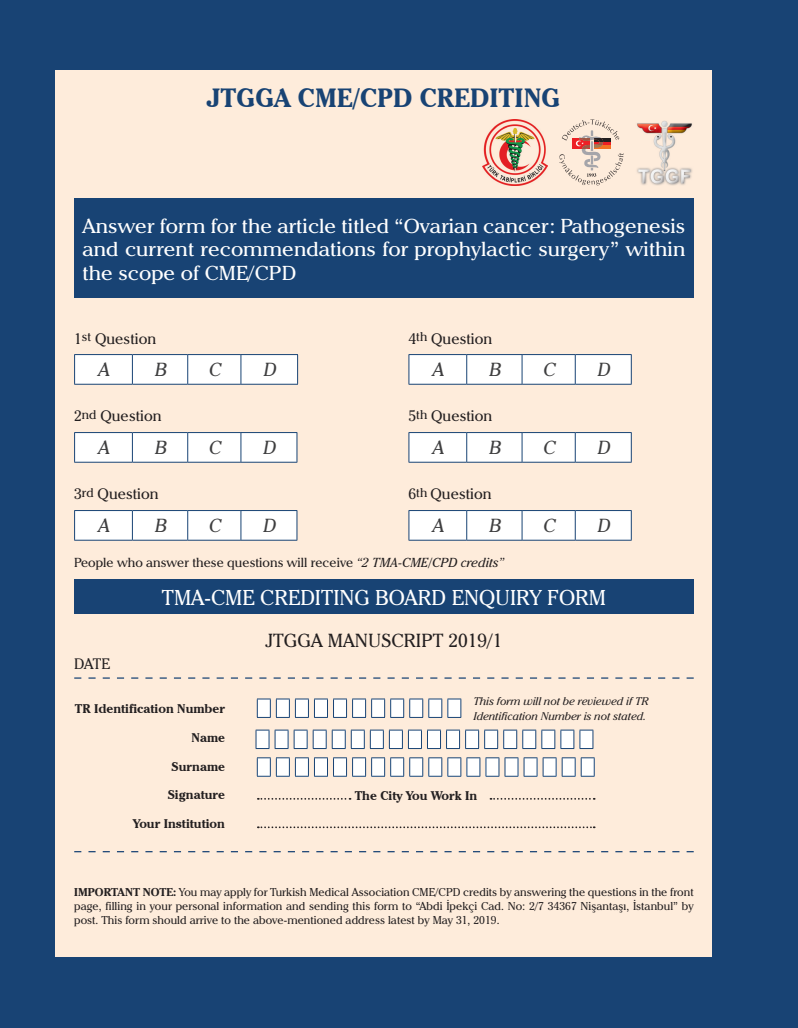
<style>
.page{position:relative;width:798px;height:1028px;background:#fff}
.page>*{position:absolute;margin:0;border:0;box-sizing:border-box;transform-origin:0 0}
.t1{font:700 26.25px "Cheltenham IT Cby BT";color:#184374}
.t2{font:21.25px "Cheltenham IT Cby BT";color:#fff}
.t3{font:20px/23.5px "Cheltenham IT Cby BT";color:#fff;text-align:justify;scale:1.06 1}
.t4{font:italic 18.75px "Cheltenham IT Cby BT";color:#3e3e3f}
.t5{font:18.75px "Cheltenham IT Cby BT";color:#231f20}
.t6{font:15px "Cheltenham IT Cby BT";color:#231f20}
.t7{font:13px "Cheltenham IT Cby BT";color:#231f20}
.t8{font:700 12.5px "Cheltenham IT Cby BT";color:#231f20}
.t9{font:11.25px/13.8px "Cheltenham IT Cby BT";color:#231f20;text-align:justify}
.t10{font:italic 11px/15px "Cheltenham IT Cby BT";color:#231f20}
.s1{font-style:italic}
.s2{font-family:"Cheltenham";font-weight:700}
</style>
<div class="page">
<div style="left:0;top:0;width:797px;height:1028px;background:#184374"></div>
<div style="left:56px;top:71px;width:655px;height:886px;background:#feecdb"></div>
<div style="left:74px;top:580px;width:619px;height:34px;background:#184374"></div>
<svg style="left:74px;top:677px;width:619px;height:1px"></svg>
<svg style="left:74px;top:851px;width:619px;height:1px"></svg>
<svg style="left:258px;top:798px;width:92px;height:1px"></svg>
<svg style="left:258px;top:826px;width:336px;height:2px"></svg>
<svg style="left:490px;top:798px;width:104px;height:1px"></svg>
<svg style="left:74px;top:354px;width:224px;height:30px"></svg>
<hr style="left:74px;top:384px;width:58px;height:1px;background:#184374">
<hr style="left:132px;top:384px;width:56px;height:1px;background:#184374">
<hr style="left:188px;top:384px;width:53px;height:1px;background:#184374">
<hr style="left:241px;top:384px;width:57px;height:1px;background:#184374">
<svg style="left:408px;top:354px;width:223px;height:30px"></svg>
<hr style="left:408px;top:384px;width:58px;height:1px;background:#184374">
<hr style="left:466px;top:384px;width:56px;height:1px;background:#184374">
<hr style="left:522px;top:384px;width:53px;height:1px;background:#184374">
<hr style="left:575px;top:384px;width:56px;height:1px;background:#184374">
<svg style="left:74px;top:432px;width:223px;height:30px"></svg>
<hr style="left:74px;top:462px;width:58px;height:1px;background:#184374">
<hr style="left:132px;top:462px;width:56px;height:1px;background:#184374">
<hr style="left:188px;top:462px;width:53px;height:1px;background:#184374">
<hr style="left:241px;top:462px;width:56px;height:1px;background:#184374">
<svg style="left:408px;top:432px;width:223px;height:30px"></svg>
<hr style="left:408px;top:462px;width:58px;height:1px;background:#184374">
<hr style="left:466px;top:462px;width:56px;height:1px;background:#184374">
<hr style="left:522px;top:462px;width:53px;height:1px;background:#184374">
<hr style="left:575px;top:462px;width:56px;height:1px;background:#184374">
<svg style="left:74px;top:510px;width:223px;height:30px"></svg>
<hr style="left:74px;top:540px;width:58px;height:1px;background:#184374">
<hr style="left:132px;top:540px;width:56px;height:1px;background:#184374">
<hr style="left:188px;top:540px;width:53px;height:1px;background:#184374">
<hr style="left:241px;top:540px;width:56px;height:1px;background:#184374">
<svg style="left:408px;top:510px;width:223px;height:30px"></svg>
<hr style="left:408px;top:540px;width:58px;height:1px;background:#184374">
<hr style="left:466px;top:540px;width:56px;height:1px;background:#184374">
<hr style="left:522px;top:540px;width:53px;height:1px;background:#184374">
<hr style="left:575px;top:540px;width:56px;height:1px;background:#184374">
<svg style="left:257px;top:757px;width:337px;height:20px"></svg>
<svg style="left:255px;top:729px;width:338px;height:20px"></svg>
<svg style="left:257px;top:698px;width:204px;height:20px"></svg>
<img style="left:482px;top:119px;width:65px;height:66px">
<svg style="left:559px;top:119px;width:64px;height:66px"></svg>
<img style="left:637px;top:121px;width:55px;height:64px">
<div style="left:74px;top:199px;width:619px;height:99px;background:#184374"></div>
<h1 class="t1" style="left:207px;top:82px;width:354px">JTGGA CME/CPD CREDITING</h1>
<h3 class="t3" style="left:82px;top:213px;width:570px">Answer form for the article titled “Ovarian cancer: Pathogenesis and current recommendations for prophylactic surgery” within the scope of CME/CPD</h3>
<h3 class="t6" style="left:74px;top:329px;width:83px">1<sup>st</sup> Question</h3>
<h3 class="t6" style="left:408px;top:329px;width:85px">4<sup>th</sup> Question</h3>
<h3 class="t4" style="left:98px;top:358px;width:17px">A</h3>
<h3 class="t4" style="left:154px;top:358px;width:18px">B</h3>
<h3 class="t4" style="left:208px;top:358px;width:18px">C</h3>
<h3 class="t4" style="left:263px;top:358px;width:18px">D</h3>
<h3 class="t4" style="left:432px;top:358px;width:17px">A</h3>
<h3 class="t4" style="left:488px;top:358px;width:18px">B</h3>
<h3 class="t4" style="left:542px;top:358px;width:18px">C</h3>
<h3 class="t4" style="left:596px;top:358px;width:18px">D</h3>
<h3 class="t6" style="left:74px;top:407px;width:89px">2<sup>nd</sup> Question</h3>
<h3 class="t6" style="left:408px;top:407px;width:85px">5<sup>th</sup> Question</h3>
<h3 class="t4" style="left:98px;top:436px;width:17px">A</h3>
<h3 class="t4" style="left:154px;top:436px;width:18px">B</h3>
<h3 class="t4" style="left:208px;top:436px;width:18px">C</h3>
<h3 class="t4" style="left:262px;top:436px;width:18px">D</h3>
<h3 class="t4" style="left:432px;top:436px;width:17px">A</h3>
<h3 class="t4" style="left:488px;top:436px;width:18px">B</h3>
<h3 class="t4" style="left:542px;top:436px;width:18px">C</h3>
<h3 class="t4" style="left:596px;top:436px;width:18px">D</h3>
<h3 class="t6" style="left:74px;top:484px;width:86px">3<sup>rd</sup> Question</h3>
<h3 class="t6" style="left:408px;top:484px;width:84px">6<sup>th</sup> Question</h3>
<h3 class="t4" style="left:98px;top:514px;width:17px">A</h3>
<h3 class="t4" style="left:154px;top:514px;width:18px">B</h3>
<h3 class="t4" style="left:208px;top:514px;width:18px">C</h3>
<h3 class="t4" style="left:262px;top:514px;width:18px">D</h3>
<h3 class="t4" style="left:432px;top:514px;width:17px">A</h3>
<h3 class="t4" style="left:488px;top:514px;width:18px">B</h3>
<h3 class="t4" style="left:542px;top:514px;width:18px">C</h3>
<h3 class="t4" style="left:596px;top:514px;width:18px">D</h3>
<p class="t7" style="left:74px;top:554px;width:432px">People who answer these questions will receive <span class="s1">“2 TMA-CME/CPD credits”</span></p>
<h2 class="t2" style="left:162px;top:584px;width:445px">TMA-CME CREDITING BOARD ENQUIRY FORM</h2>
<h3 class="t5" style="left:265px;top:629px;width:238px">JTGGA MANUSCRIPT 2019/1</h3>
<h3 class="t6" style="left:74px;top:654px;width:37px">DATE</h3>
<p class="t8" style="left:75px;top:701px;width:152px">TR Identification Number</p>
<p class="t8" style="left:191px;top:730px;width:35px">Name</p>
<p class="t8" style="left:171px;top:758px;width:55px">Surname</p>
<p class="t8" style="left:168px;top:787px;width:59px">Signature</p>
<p class="t8" style="left:133px;top:816px;width:93px">Your Institution</p>
<p class="t10" style="left:473px;top:693px;width:177px">This form will not be reviewed if TR<br>Identification Number is not stated.</p>
<p class="t8" style="left:354px;top:787px;width:124px">The City You Work In</p>
<p class="t9" style="left:74px;top:885px;width:620px"><span class="s2">IMPORTANT NOTE:</span> You may apply for Turkish Medical Association CME/CPD credits by answering the questions in the front page, filling in your personal information and sending this form to “Abdi İpekçi Cad. No: 2/7 34367 Nişantaşı, İstanbul” by post. This form should arrive to the above-mentioned address latest by May 31, 2019.</p>
</div>
